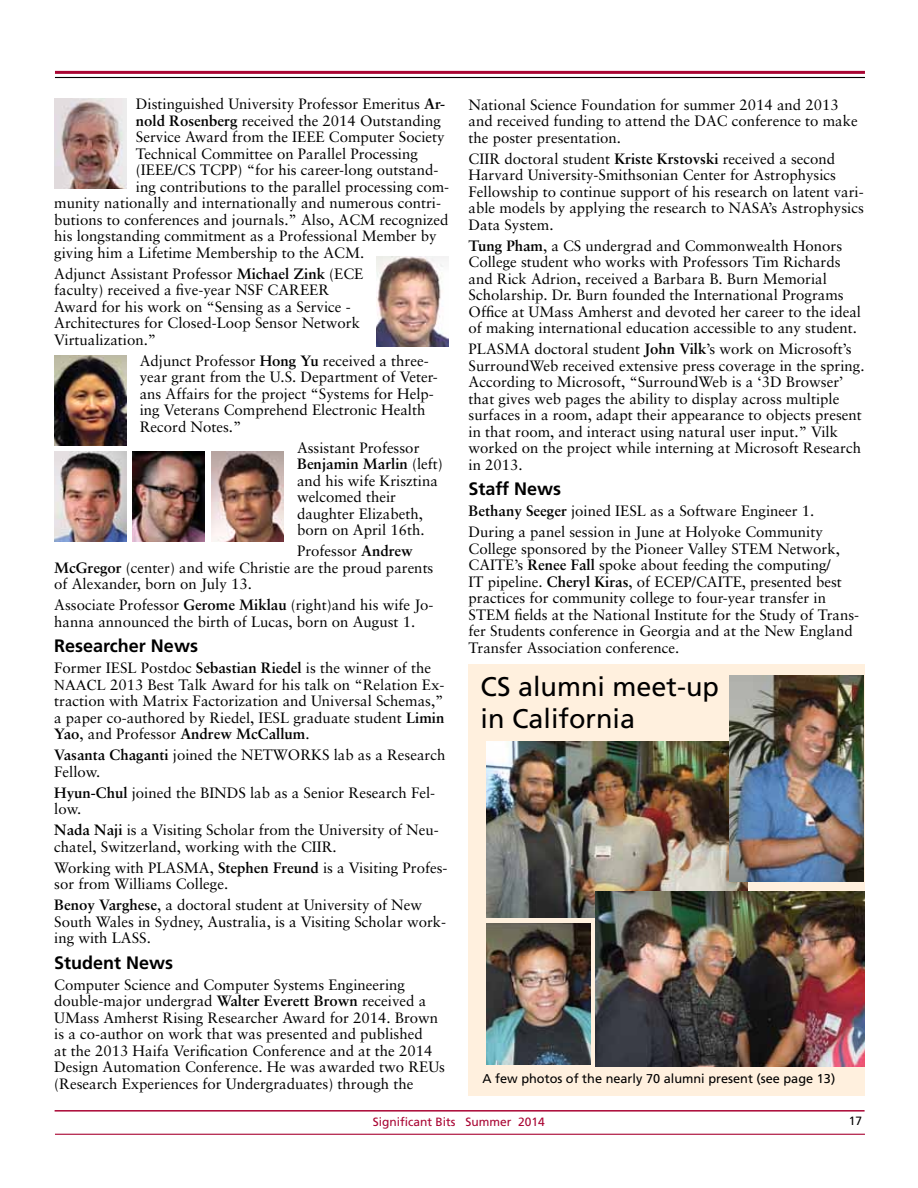
<style>
.page{position:relative;width:918px;height:1188px;background:#fff}
.page>*{position:absolute;margin:0;border:0;box-sizing:border-box;transform-origin:0 0}
.t1{font:27px/32.4px "Frutiger";color:#000}
.t2{font:700 18px "Frutiger";color:#000}
.t3{font:15px/16.5px "Sabon";color:#000}
.t4{font:12.75px "Frutiger";color:#000}
.t5{font:12px "Frutiger";color:#a90533}
.t6{font:12px "Frutiger";color:#000}
.s1{font-weight:700}
.s2{font-family:"Times New Roman"}
</style>
<div class="page">
<hr style="left:55px;top:71px;width:810px;height:3px;background:#a90533">
<hr style="left:55px;top:77px;width:810px;height:1px;background:#000">
<hr style="left:55px;top:1110px;width:810px;height:2px;background:#a90533">
<hr style="left:55px;top:1134px;width:810px;height:1px;background:#a90533">
<div style="left:468px;top:664px;width:396px;height:431px;background:#fff0de"></div>
<img style="left:55px;top:99px;width:72px;height:90px">
<img style="left:212px;top:452px;width:72px;height:90px">
<img style="left:54px;top:452px;width:72px;height:90px">
<img style="left:133px;top:452px;width:72px;height:90px">
<img style="left:376px;top:257px;width:72px;height:90px">
<img style="left:54px;top:355px;width:72px;height:90px">
<img style="left:487px;top:923px;width:103px;height:142px">
<img style="left:487px;top:741px;width:260px;height:177px">
<img style="left:596px;top:891px;width:269px;height:175px">
<img style="left:729px;top:675px;width:134px;height:207px">
<p class="t3" style="left:136px;top:96px;width:311px">Distinguished University Professor Emeritus <span class="s1">Ar-</span></p>
<p class="t3" style="left:136px;top:112px;width:307px"><span class="s1">nold Rosenberg</span> received the 2014 Outstanding</p>
<p class="t3" style="left:136px;top:129px;width:310px">Service Award from the IEEE Computer Society</p>
<p class="t3" style="left:136px;top:145px;width:284px">Technical Committee on Parallel Processing</p>
<p class="t3" style="left:136px;top:162px;width:304px">(IEEE/CS TCPP) “for his career-long outstand-</p>
<p class="t3" style="left:136px;top:178px;width:315px">ing contributions to the parallel processing com-</p>
<p class="t3" style="left:54px;top:195px;width:388px">munity nationally and internationally and numerous contri-</p>
<p class="t3" style="left:54px;top:211px;width:396px">butions to conferences and journals.” Also, ACM recognized</p>
<p class="t3" style="left:54px;top:228px;width:384px">his longstanding commitment as a Professional Member by</p>
<p class="t3" style="left:54px;top:244px;width:311px">giving him a Lifetime Membership to the ACM.</p>
<p class="t3" style="left:54px;top:265px;width:311px">Adjunct Assistant Professor <span class="s1">Michael Zink</span> (ECE faculty) received a five-year NSF CAREER Award for his work on “Sensing as a Service - Architectures for Closed-Loop Sensor Network Virtualization.”</p>
<p class="t3" style="left:140px;top:352px;width:300px">Adjunct Professor <span class="s1">Hong Yu</span> received a three&shy;year grant from the U.S. Department of Veter&shy;ans Affairs for the project “Systems for Help&shy;ing Veterans Comprehend Electronic Health Record Notes.”</p>
<p class="t3" style="left:297px;top:439px;width:147px">Assistant Professor<br><span class="s1">Benjamin Marlin</span> (left) and his wife Krisztina welcomed their daughter Elizabeth, born on April 16th.</p>
<p class="t3" style="left:54px;top:543px;width:381px;text-indent:243px">Professor <span class="s1">Andrew<br>McGregor</span> (center) and wife Christie are the proud parents of Alexander, born on July 13.</p>
<p class="t3" style="left:54px;top:597px;width:381px">Associate Professor <span class="s1">Gerome Miklau</span> (right)and his wife Jo&shy;hanna announced the birth of Lucas, born on August 1.</p>
<p class="t2" style="left:54px;top:636px;width:145px">Researcher News</p>
<p class="t3" style="left:54px;top:660px;width:392px">Former IESL Postdoc <span class="s1">Sebastian Riedel</span> is the winner of the <span class="s2">NAACL</span> 2013 Best Talk Award for his talk on “Relation Ex&shy;traction with Matrix Factorization and Universal Schemas,” a paper co-authored by Riedel, IESL graduate student <span class="s1">Limin Yao</span>, and Professor <span class="s1">Andrew McCallum</span>.</p>
<p class="t3" style="left:54px;top:747px;width:393px"><span class="s1">Vasanta Chaganti</span> joined the NETWORKS lab as a Research<br>Fellow.</p>
<p class="t3" style="left:54px;top:784px;width:382px"><span class="s1">Hyun-Chul</span> joined the BINDS lab as a Senior Research Fel&shy;low.</p>
<p class="t3" style="left:54px;top:822px;width:386px"><span class="s1">Nada Naji</span> is a Visiting Scholar from the University of Neu&shy;chatel, Switzerland, working with the CIIR.</p>
<p class="t3" style="left:54px;top:859px;width:395px">Working with PLASMA, <span class="s1">Stephen Freund</span> is a Visiting Profes&shy;sor from Williams College.</p>
<p class="t3" style="left:54px;top:897px;width:393px"><span class="s1">Benoy Varghese</span>, a doctoral student at University of New<br>South Wales in Sydney, Australia, is a Visiting Scholar work&shy;ing with LASS.</p>
<p class="t2" style="left:54px;top:952px;width:121px">Student News</p>
<p class="t3" style="left:54px;top:976px;width:392px">Computer Science and Computer Systems Engineering double-major undergrad <span class="s1">Walter Everett Brown</span> received a UMass Amherst Rising Researcher Award for 2014. Brown is a co-author on work that was presented and published<br>at the 2013 Haifa Verification Conference and at the 2014<br>Design Automation Conference. He was awarded two REUs (Research Experiences for Undergraduates) through the</p>
<p class="t3" style="left:469px;top:96px;width:391px">National Science Foundation for summer 2014 and 2013 and received funding to attend the DAC conference to make the poster presentation.</p>
<p class="t3" style="left:469px;top:150px;width:397px">CIIR doctoral student <span class="s1">Kriste Krstovski</span> received a second Harvard University-Smithsonian Center for Astrophysics Fellowship to continue support of his research on latent vari&shy;able models by applying the research to NASA’s Astrophysics Data System.</p>
<p class="t3" style="left:469px;top:237px;width:394px"><span class="s1">Tung Pham</span>, a CS undergrad and Commonwealth Honors College student who works with Professors Tim Richards and Rick Adrion, received a Barbara B. Burn Memorial Scholarship. Dr. Burn founded the International Programs Office at UMass Amherst and devoted her career to the ideal of making international education accessible to any student.</p>
<p class="t3" style="left:469px;top:341px;width:398px">PLASMA doctoral student <span class="s1">John Vilk</span>’s work on Microsoft’s SurroundWeb received extensive press coverage in the spring.<br>According to Microsoft, “SurroundWeb is a ‘3D Browser’ that gives web pages the ability to display across multiple surfaces in a room, adapt their appearance to objects present in that room, and interact using natural user input.” Vilk worked on the project while interning at Microsoft Research in 2013.</p>
<p class="t2" style="left:469px;top:479px;width:94px">Staff News</p>
<p class="t3" style="left:469px;top:501px;width:356px;line-height:21px"><span class="s1">Bethany Seeger</span> joined IESL as a Software Engineer 1.<br>During a panel session in June at Holyoke Community</p>
<p class="t3" style="left:469px;top:540px;width:392px">College sponsored by the Pioneer Valley STEM Network, CAITE’s <span class="s1">Renee Fall</span> spoke about feeding the computing/<br>IT pipeline. <span class="s1">Cheryl Kiras</span>, of ECEP/CAITE, presented best practices for community college to four-year transfer in STEM fields at the National Institute for the Study of Trans&shy;fer Students conference in Georgia and at the New England Transfer Association conference.</p>
<h1 class="t1" style="left:481px;top:670px;width:240px">CS alumni meet-up in California</h1>
<p class="t4" style="left:482px;top:1071px;width:354px">A few photos of the nearly 70 alumni present (see page 13)</p>
<p class="t5" style="left:373px;top:1115px;width:174px">Significant Bits Summer 2014</p>
<p class="t6" style="left:849px;top:1114px;width:15px">17</p>
</div>
